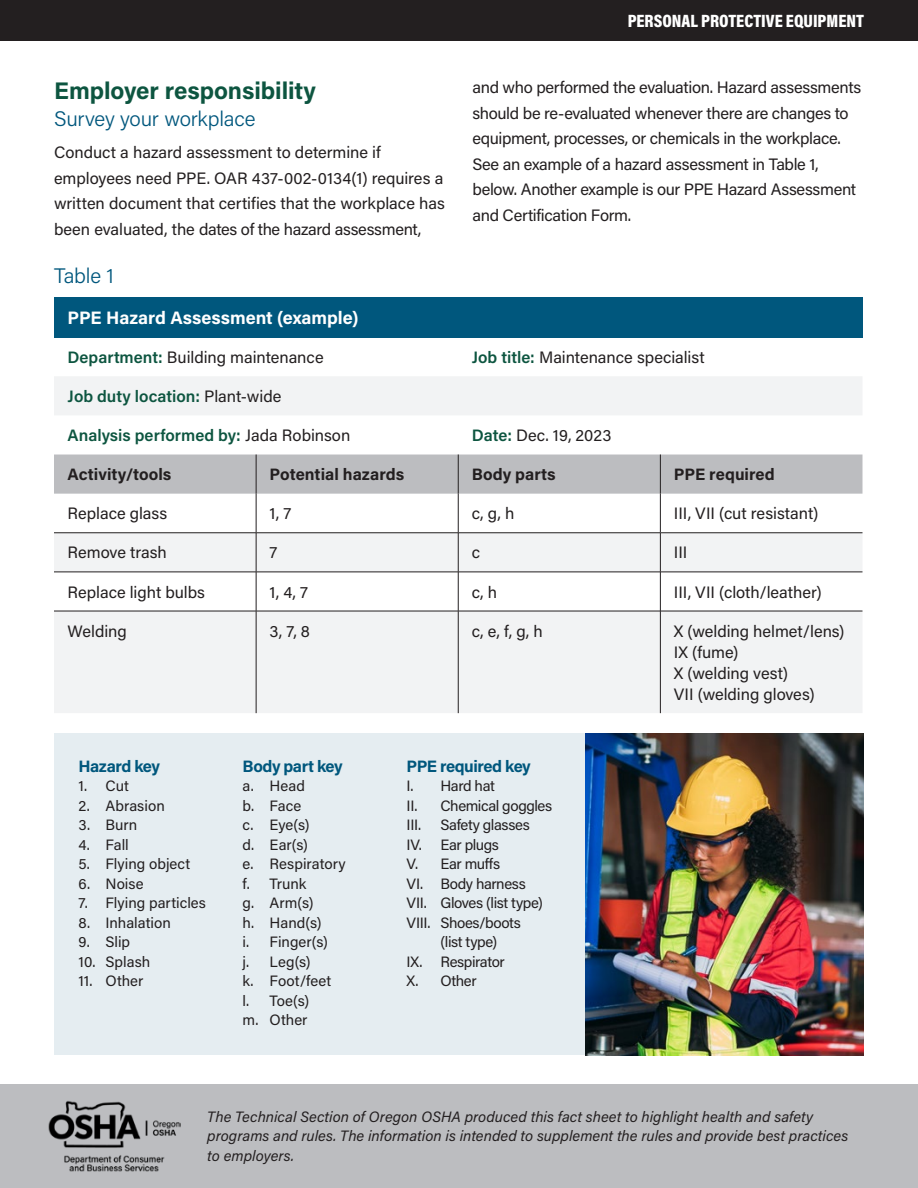
<style>
.page{position:relative;width:918px;height:1188px;background:#fff}
.page>*{position:absolute;margin:0;border:0;box-sizing:border-box;transform-origin:0 0}
.t1{font:700 24px "Acumin Pro";letter-spacing:-.005em;color:#0d5540}
.t2{font:300 21px "Acumin Pro";letter-spacing:-.01em;color:#00577d}
.t3{font:700 18px "Acumin Pro";color:#fff}
.t4{font:900 18px "Acumin Pro Cond";color:#fff}
.Body{font:16.5px/25.5px "Acumin Pro";letter-spacing:-.01em;color:#231f20}
.Bold_to_Colon{font:16.5px "Acumin Pro";letter-spacing:-.005em;color:#231f20}
.Bold_to_Colon-2{font:600 16.5px "Acumin Pro";color:#0d5540}
.t5{font:700 16.5px "Acumin Pro";color:#231f20}
.t6{font:700 16.5px "Acumin Pro";letter-spacing:-.03em;color:#00577d}
.t7{font:15px/19.5px "Acumin Pro";letter-spacing:-.005em;color:#231f20}
.t8{font:italic 15px/19.5px "Acumin Pro";color:#231f20}
.t9{font:15px "Acumin Pro";letter-spacing:-.025em;color:#231f20}
.s1{font-weight:600;color:#0d5540}
.s2{font-weight:400;color:#231f20}
</style>
<div class="page">
<div style="left:54px;top:734px;width:531px;height:321px;background:#e5edf1"></div>
<img style="left:585px;top:734px;width:279px;height:321px">
<div style="left:54px;top:297px;width:808px;height:40px;background:#00577d"></div>
<svg style="left:54px;top:377px;width:808px;height:336px;fill:#f2f3f4"></svg>
<div style="left:54px;top:455px;width:808px;height:39px;background:#bcbdc0"></div>
<hr style="left:256px;top:494px;width:1px;height:39px;background:#231f20">
<hr style="left:458px;top:494px;width:1px;height:39px;background:#231f20">
<hr style="left:256px;top:533px;width:1px;height:39px;background:#231f20">
<hr style="left:458px;top:533px;width:1px;height:39px;background:#231f20">
<hr style="left:256px;top:572px;width:1px;height:39px;background:#231f20">
<hr style="left:458px;top:572px;width:1px;height:39px;background:#231f20">
<hr style="left:256px;top:611px;width:1px;height:102px;background:#231f20">
<hr style="left:458px;top:611px;width:1px;height:102px;background:#231f20">
<hr style="left:54px;top:533px;width:202px;height:1px;background:#231f20">
<hr style="left:256px;top:533px;width:202px;height:1px;background:#231f20">
<hr style="left:458px;top:533px;width:202px;height:1px;background:#231f20">
<hr style="left:661px;top:533px;width:201px;height:1px;background:#231f20">
<hr style="left:54px;top:572px;width:202px;height:1px;background:#231f20">
<hr style="left:256px;top:572px;width:202px;height:1px;background:#231f20">
<hr style="left:458px;top:572px;width:202px;height:1px;background:#231f20">
<hr style="left:661px;top:572px;width:201px;height:1px;background:#231f20">
<hr style="left:54px;top:611px;width:202px;height:1px;background:#231f20">
<hr style="left:256px;top:611px;width:202px;height:1px;background:#231f20">
<hr style="left:458px;top:611px;width:202px;height:1px;background:#231f20">
<hr style="left:661px;top:611px;width:201px;height:1px;background:#231f20">
<hr style="left:256px;top:455px;width:1px;height:39px;background:#231f20">
<hr style="left:458px;top:455px;width:1px;height:39px;background:#231f20">
<hr style="left:660px;top:455px;width:1px;height:39px;background:#231f20">
<hr style="left:660px;top:494px;width:1px;height:39px;background:#231f20">
<hr style="left:660px;top:533px;width:1px;height:39px;background:#231f20">
<hr style="left:660px;top:572px;width:1px;height:39px;background:#231f20">
<hr style="left:660px;top:611px;width:1px;height:102px;background:#231f20">
<div style="left:0;top:0;width:918px;height:40px;background:#231f20"></div>
<div style="left:0;top:1084px;width:918px;height:104px;background:#bcbdc0"></div>
<img style="left:48px;top:1101px;width:132px;height:71px">
<h1 class="t1" style="left:54px;top:74px;width:264px">Employer responsibility</h1>
<h2 class="t2" style="left:54px;top:104px;width:203px">Survey your workplace</h2>
<p class="Body" style="left:54px;top:139px;width:392px">Conduct a hazard assessment to determine if employees need PPE. OAR 437-002-0134(1) requires a written document that certifies that the workplace has been evaluated, the dates of the hazard assessment,</p>
<h2 class="t2" style="left:54px;top:261px;width:61px">Table 1</h2>
<p class="t4" style="left:628px;top:9px;width:238px">PERSONAL PROTECTIVE EQUIPMENT</p>
<p class="Body" style="left:472px;top:74px;width:390px">and who performed the evaluation. Hazard assessments should be re-evaluated whenever there are changes to equipment, processes, or chemicals in the workplace.<br>See an example of a hazard assessment in Table 1, below. Another example is our PPE Hazard Assessment and Certification Form.</p>
<h1 class="t3" style="left:68px;top:305px;width:293px">PPE Hazard Assessment (example)</h1>
<p class="Bold_to_Colon" style="left:68px;top:346px;width:258px"><span class="s1">Department:</span> Building maintenance</p>
<p class="Bold_to_Colon" style="left:472px;top:346px;width:234px"><span class="s1">Job title:</span> Maintenance specialist</p>
<p class="Bold_to_Colon-2" style="left:68px;top:385px;width:215px">Job duty location: <span class="s2">Plant-wide</span></p>
<p class="Bold_to_Colon-2" style="left:68px;top:424px;width:284px">Analysis performed by: <span class="s2">Jada Robinson</span></p>
<p class="Bold_to_Colon" style="left:472px;top:424px;width:141px"><span class="s1">Date:</span> Dec. 19, 2023</p>
<h1 class="t5" style="left:68px;top:463px;width:105px">Activity/tools</h1>
<h1 class="t5" style="left:270px;top:463px;width:136px">Potential hazards</h1>
<h1 class="t5" style="left:472px;top:463px;width:85px">Body parts</h1>
<h1 class="t5" style="left:674px;top:463px;width:102px">PPE required</h1>
<p class="Body" style="left:68px;top:500px;width:101px">Replace glass</p>
<p class="Body" style="left:270px;top:500px;width:23px">1, 7</p>
<p class="Body" style="left:472px;top:500px;width:44px">c, g, h</p>
<p class="Body" style="left:674px;top:500px;width:146px">III, VII (cut resistant)</p>
<p class="Body" style="left:68px;top:539px;width:101px">Remove trash</p>
<p class="Body" style="left:270px;top:539px;width:9px">7</p>
<p class="Body" style="left:472px;top:539px;width:10px">c</p>
<p class="Body" style="left:674px;top:539px;width:15px">III</p>
<p class="Body" style="left:68px;top:578px;width:139px">Replace light bulbs</p>
<p class="Body" style="left:270px;top:578px;width:40px">1, 4, 7</p>
<p class="Body" style="left:472px;top:578px;width:27px">c, h</p>
<p class="Body" style="left:674px;top:578px;width:149px">III, VII (cloth/leather)</p>
<p class="Body" style="left:68px;top:617px;width:61px">Welding</p>
<p class="Body" style="left:270px;top:617px;width:42px">3, 7, 8</p>
<p class="Body" style="left:472px;top:617px;width:73px">c, e, f, g, h</p>
<p class="Body" style="left:674px;top:617px;width:172px">X (welding helmet/lens)</p>
<p class="Body" style="left:674px;top:638px;width:66px">IX (fume)</p>
<p class="Body" style="left:674px;top:659px;width:116px">X (welding vest)</p>
<p class="Body" style="left:674px;top:680px;width:142px">VII (welding gloves)</p>
<h4 class="t6" style="left:78px;top:755px;width:83px">Hazard key</h4>
<p class="t7" style="left:78px;top:776px;width:52px">1. Cut</p>
<p class="t7" style="left:78px;top:795px;width:88px">2. Abrasion</p>
<p class="t7" style="left:78px;top:815px;width:60px">3. Burn</p>
<p class="t7" style="left:78px;top:834px;width:52px">4. Fall</p>
<p class="t7" style="left:78px;top:854px;width:113px">5. Flying object</p>
<p class="t7" style="left:78px;top:873px;width:67px">6. Noise</p>
<p class="t7" style="left:78px;top:893px;width:129px">7. Flying particles</p>
<p class="t7" style="left:78px;top:912px;width:94px">8. Inhalation</p>
<p class="t7" style="left:78px;top:932px;width:53px">9. Slip</p>
<p class="t7" style="left:78px;top:951px;width:73px">10. Splash</p>
<p class="t7" style="left:78px;top:971px;width:67px">11. Other</p>
<h4 class="t6" style="left:243px;top:755px;width:102px">Body part key</h4>
<p class="t7" style="left:243px;top:776px;width:64px">a. Head</p>
<p class="t7" style="left:243px;top:795px;width:60px">b. Face</p>
<p class="t7" style="left:243px;top:815px;width:69px">c. Eye(s)</p>
<p class="t7" style="left:243px;top:834px;width:67px">d. Ear(s)</p>
<p class="t7" style="left:243px;top:854px;width:105px">e. Respiratory</p>
<p class="t7" style="left:243px;top:873px;width:65px">f. Trunk</p>
<p class="t7" style="left:243px;top:893px;width:73px">g. Arm(s)</p>
<p class="t7" style="left:243px;top:912px;width:81px">h. Hand(s)</p>
<p class="t7" style="left:243px;top:932px;width:87px">i. Finger(s)</p>
<p class="t7" style="left:243px;top:951px;width:70px">j. Leg(s)</p>
<p class="t7" style="left:243px;top:971px;width:90px">k. Foot/feet</p>
<p class="t7" style="left:243px;top:990px;width:68px">l. Toe(s)</p>
<p class="t7" style="left:243px;top:1010px;width:67px">m. Other</p>
<h4 class="t6" style="left:407px;top:755px;width:126px">PPE required key</h4>
<p class="t7" style="left:407px;top:776px;width:90px">I. Hard hat</p>
<p class="t9" style="left:407px;top:795px;width:147px">II. Chemical goggles</p>
<p class="t7" style="left:407px;top:815px;width:16px">III.</p>
<p class="t9" style="left:440px;top:815px;width:91px">Safety glasses</p>
<p class="t9" style="left:407px;top:834px;width:94px">IV. Ear plugs</p>
<p class="t7" style="left:407px;top:854px;width:95px">V. Ear muffs</p>
<p class="t9" style="left:407px;top:873px;width:121px">VI. Body harness</p>
<p class="t9" style="left:407px;top:893px;width:138px">VII. Gloves (list type)</p>
<p class="t7" style="left:440px;top:912px;width:82px;text-indent:-34px">VIII. Shoes/boots (list type)</p>
<p class="t9" style="left:407px;top:951px;width:100px">IX. Respirator</p>
<p class="t7" style="left:407px;top:971px;width:72px">X. Other</p>
<p class="t8" style="left:207px;top:1106px;width:643px">The Technical Section of Oregon OSHA produced this fact sheet to highlight health and safety programs and rules. The information is intended to supplement the rules and provide best practices to employers.</p>
</div>
